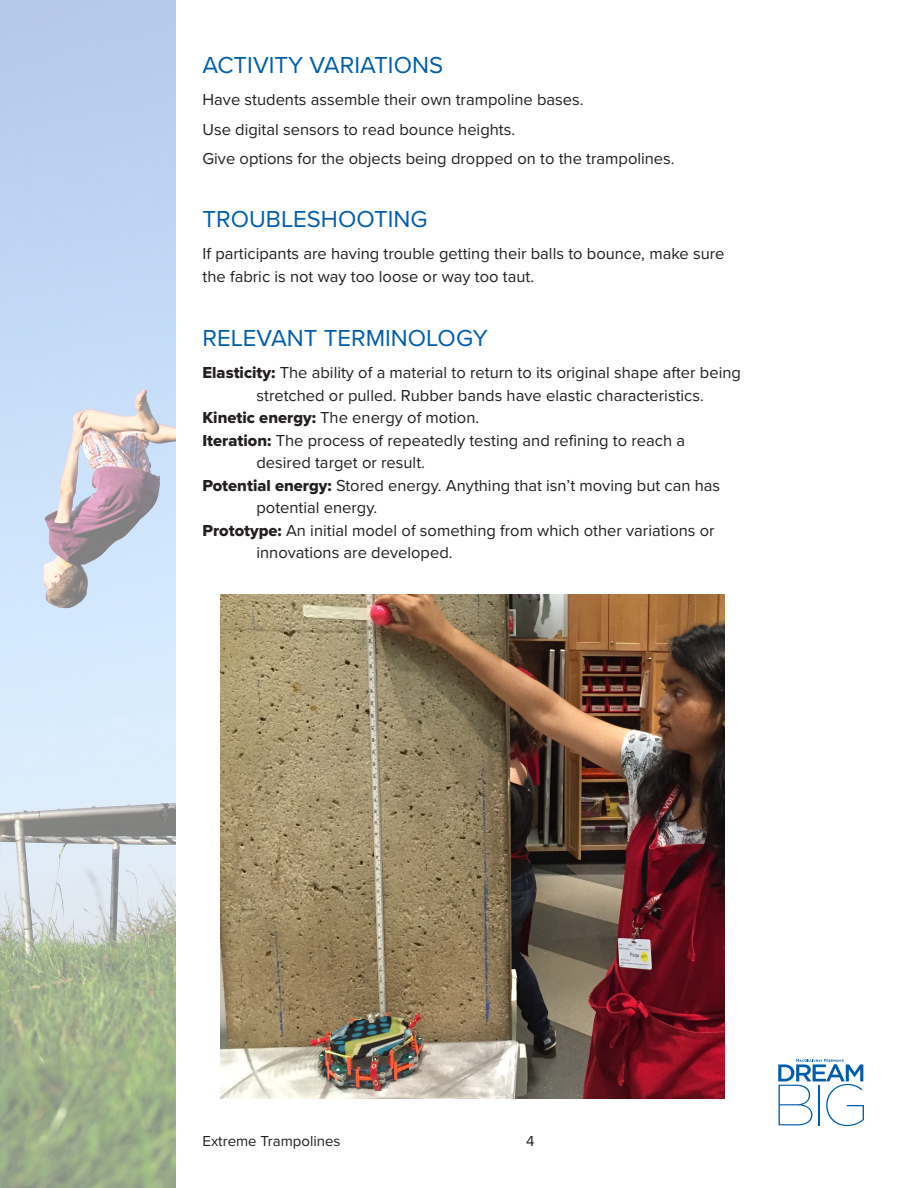
<style>
.page{position:relative;width:918px;height:1188px;background:#fff}
.page>*{position:absolute;margin:0;border:0;box-sizing:border-box;transform-origin:0 0}
.Paragraph_Style_1{font:24px "Proxima Nova";color:#015dab}
.Paragraph_Style_2{font:16.5px/22.5px "Proxima Nova";color:#231f20}
.t1{font:15px "Proxima Nova";color:#231f20}
.s1{font-family:"Proxima Nova Extrabld"}
</style>
<div class="page">
<img style="left:0;top:0;width:176px;height:1188px">
<svg style="left:778px;top:1059px;width:86px;height:67px"></svg>
<img style="left:220px;top:594px;width:505px;height:505px">
<p class="Paragraph_Style_1" style="left:202px;top:51px;width:242px">ACTIVITY VARIATIONS</p>
<p class="Paragraph_Style_2" style="left:202px;top:89px;width:383px">Have students assemble their own trampoline bases.</p>
<p class="Paragraph_Style_2" style="left:202px;top:118px;width:314px">Use digital sensors to read bounce heights.</p>
<p class="Paragraph_Style_2" style="left:202px;top:147px;width:474px">Give options for the objects being dropped on to the trampolines.</p>
<p class="Paragraph_Style_1" style="left:202px;top:205px;width:227px">TROUBLESHOOTING</p>
<p class="Paragraph_Style_2" style="left:202px;top:243px;width:524px">If participants are having trouble getting their balls to bounce, make sure the fabric is not way too loose or way too taut.</p>
<p class="Paragraph_Style_1" style="left:202px;top:324px;width:287px">RELEVANT TERMINOLOGY</p>
<p class="Paragraph_Style_2" style="left:256px;top:362px;width:486px;text-indent:-54px"><span class="s1">Elasticity:</span> The ability of a material to return to its original shape after being stretched or pulled. Rubber bands have elastic characteristics.</p>
<p class="Paragraph_Style_2" style="left:202px;top:407px;width:278px"><span class="s1">Kinetic energy:</span> The energy of motion.</p>
<p class="Paragraph_Style_2" style="left:256px;top:429px;width:430px;text-indent:-54px"><span class="s1">Iteration:</span> The process of repeatedly testing and refining to reach a desired target or result.</p>
<p class="Paragraph_Style_2" style="left:256px;top:474px;width:465px;text-indent:-54px"><span class="s1">Potential energy:</span> Stored energy. Anything that isn’t moving but can has potential energy.</p>
<p class="Paragraph_Style_2" style="left:256px;top:519px;width:460px;text-indent:-54px"><span class="s1">Prototype:</span> An initial model of something from which other variations or innovations are developed.</p>
<p class="t1" style="left:202px;top:1132px;width:139px">Extreme Trampolines</p>
<p class="t1" style="left:526px;top:1132px;width:10px">4</p>
</div>
